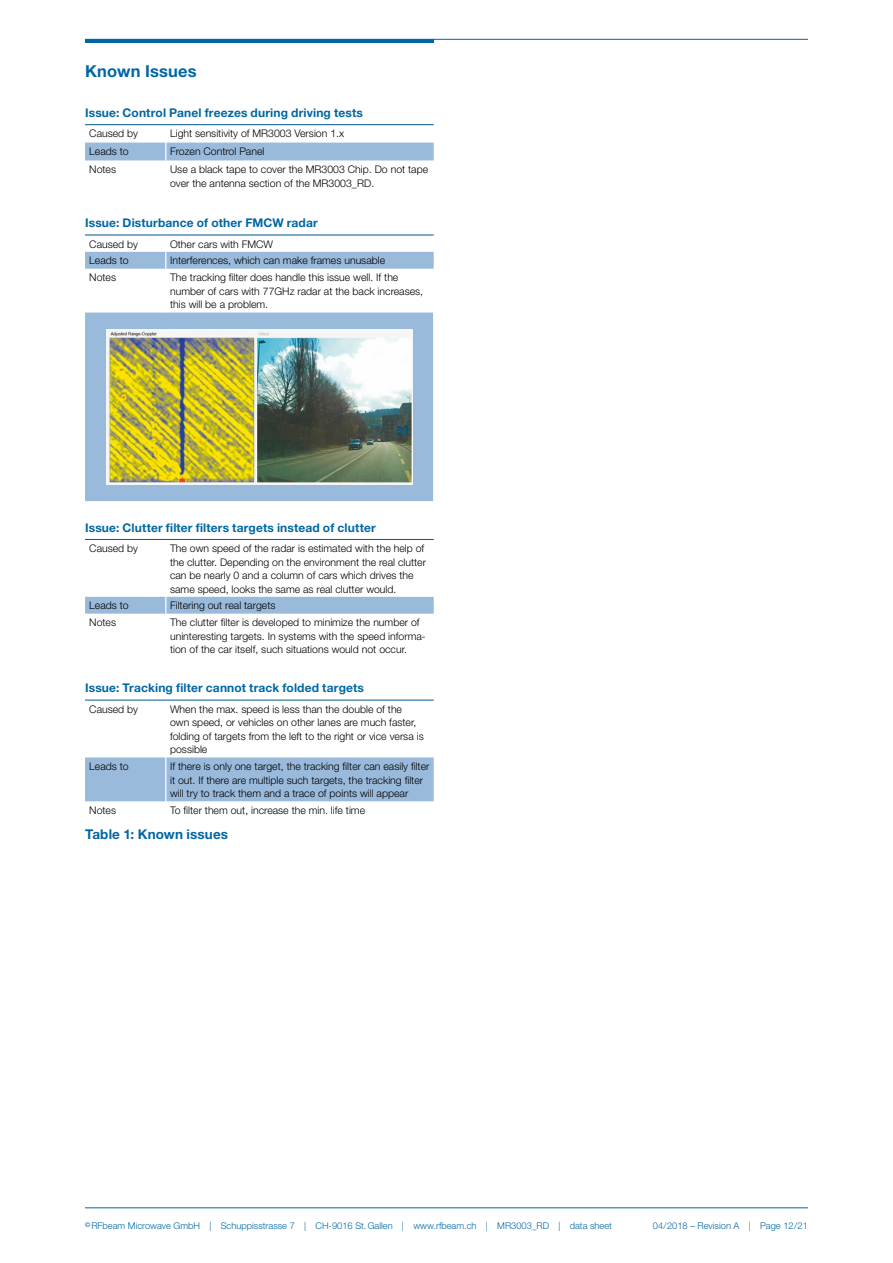
<style>
.page{position:relative;width:893px;height:1263px;background:#fff}
.page>*{position:absolute;margin:0;border:0;box-sizing:border-box;transform-origin:0 0}
.t1{font:700 16.5px "Helvetica Neue LT Std";letter-spacing:.01em;color:#0067a5}
.t2{font:700 13.5px "Helvetica Neue LT Std";letter-spacing:.01em;color:#0067a5}
.t3{font:700 12px "Helvetica Neue LT Std";letter-spacing:.015em;color:#0067a5}
.t4{font:300 10.5px/13.5px "Helvetica Neue LT Std";color:#000}
.t5{font:300 9.3px "Helvetica Neue LT Std";color:#0067a5}
</style>
<div class="page">
<hr style="left:85px;top:1207px;width:723px;height:1px;background:#0067a5">
<hr style="left:85px;top:39px;width:723px;height:1px;background:#0067a5">
<hr style="left:85px;top:39px;width:349px;height:4px;background:#0067a5">
<svg style="left:85px;top:125px;width:349px;height:35px"></svg>
<hr style="left:85px;top:124px;width:81px;height:1px;background:#058">
<hr style="left:166px;top:124px;width:268px;height:1px;background:#058">
<svg style="left:85px;top:252px;width:349px;height:249px;fill:#9abadc"></svg>
<svg style="left:165px;top:252px;width:1px;height:17px"></svg>
<hr style="left:165px;top:269px;width:1px;height:44px;background:#fff">
<hr style="left:85px;top:235px;width:81px;height:1px;background:#058">
<hr style="left:166px;top:235px;width:268px;height:1px;background:#058">
<hr style="left:433px;top:313px;width:1px;height:188px;background:#fff">
<div style="left:85px;top:597px;width:349px;height:17px;background:#9abadc"></div>
<hr style="left:85px;top:539px;width:81px;height:1px;background:#058">
<hr style="left:166px;top:539px;width:268px;height:1px;background:#058">
<div style="left:85px;top:757px;width:349px;height:45px;background:#9abadc"></div>
<hr style="left:85px;top:700px;width:81px;height:1px;background:#058">
<hr style="left:166px;top:700px;width:268px;height:1px;background:#058">
<img style="left:106px;top:330px;width:306px;height:155px">
<h1 class="t1" style="left:85px;top:61px;width:113px">Known Issues</h1>
<p class="t3" style="left:85px;top:105px;width:279px">Issue: Control Panel freezes during driving tests</p>
<p class="t4" style="left:89px;top:127px;width:50px">Caused by</p>
<p class="t4" style="left:170px;top:127px;width:176px">Light sensitivity of MR3003 Version 1.x</p>
<p class="t4" style="left:89px;top:144px;width:41px">Leads to</p>
<p class="t4" style="left:170px;top:144px;width:96px">Frozen Control Panel</p>
<p class="t4" style="left:89px;top:162px;width:28px">Notes</p>
<p class="t4" style="left:170px;top:162px;width:260px">Use a black tape to cover the MR3003 Chip. Do not tape over the antenna section of the MR3003_RD.</p>
<p class="t3" style="left:85px;top:216px;width:234px">Issue: Disturbance of other FMCW radar</p>
<p class="t4" style="left:89px;top:237px;width:50px">Caused by</p>
<p class="t4" style="left:170px;top:237px;width:105px">Other cars with FMCW</p>
<p class="t4" style="left:89px;top:254px;width:41px">Leads to</p>
<p class="t4" style="left:170px;top:254px;width:217px">Interferences, which can make frames unusable</p>
<p class="t4" style="left:89px;top:271px;width:28px">Notes</p>
<p class="t4" style="left:170px;top:271px;width:255px">The tracking filter does handle this issue well. If the number of cars with 77GHz radar at the back increases, this will be a problem.</p>
<p class="t3" style="left:85px;top:520px;width:292px">Issue: Clutter filter filters targets instead of clutter</p>
<p class="t4" style="left:89px;top:541px;width:50px">Caused by</p>
<p class="t4" style="left:170px;top:541px;width:257px">The own speed of the radar is estimated with the help of the clutter. Depending on the environment the real clutter can be nearly 0 and a column of cars which drives the same speed, looks the same as real clutter would.</p>
<p class="t4" style="left:89px;top:599px;width:41px">Leads to</p>
<p class="t4" style="left:170px;top:599px;width:107px">Filtering out real targets</p>
<p class="t4" style="left:89px;top:615px;width:28px">Notes</p>
<p class="t4" style="left:170px;top:615px;width:257px">The clutter filter is developed to minimize the number of uninteresting targets. In systems with the speed informa&shy;tion of the car itself, such situations would not occur.</p>
<p class="t3" style="left:85px;top:681px;width:280px">Issue: Tracking filter cannot track folded targets</p>
<p class="t4" style="left:89px;top:702px;width:50px">Caused by</p>
<p class="t4" style="left:170px;top:702px;width:255px">When the max. speed is less than the double of the own speed, or vehicles on other lanes are much faster, folding of targets from the left to the right or vice versa is possible</p>
<p class="t4" style="left:89px;top:759px;width:41px">Leads to</p>
<p class="t4" style="left:170px;top:759px;width:261px">If there is only one target, the tracking filter can easily filter it out. If there are multiple such targets, the tracking filter will try to track them and a trace of points will appear</p>
<p class="t4" style="left:89px;top:803px;width:28px">Notes</p>
<p class="t4" style="left:170px;top:803px;width:197px">To filter them out, increase the min. life time</p>
<p class="t2" style="left:85px;top:826px;width:145px">Table 1: Known issues</p>
<p class="t5" style="left:85px;top:1220px;width:528px"><sup>©</sup> RFbeam Microwave GmbH | Schuppisstrasse 7 | CH-9016 St.Gallen | www.rfbeam.ch | MR3003_RD | data sheet</p>
<p class="t5" style="left:653px;top:1220px;width:157px">04/2018 – Revision A | Page 12/21</p>
</div>
